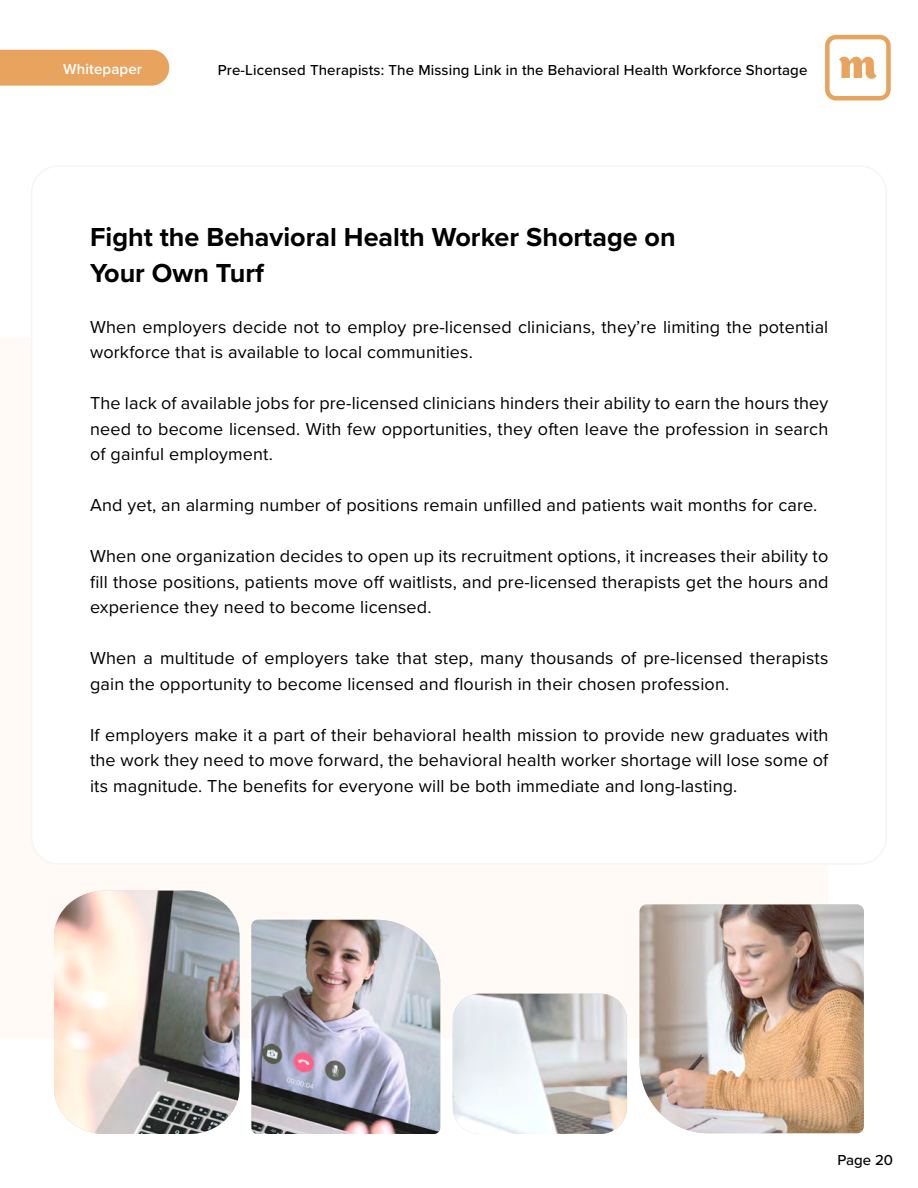
<style>
.page{position:relative;width:918px;height:1188px;background:#fff}
.page>*{position:absolute;margin:0;border:0;box-sizing:border-box;transform-origin:0 0}
.t1{font:700 27px/36px "Proxima Nova";color:#000}
.t2{font:18px/25.5px "Proxima Nova";letter-spacing:.01em;color:#000;text-align:justify}
.t3{font:500 15px "Proxima Nova";letter-spacing:.01em;color:#000}
.t4{font:600 15px "Proxima Nova";letter-spacing:.01em;color:#fff}
</style>
<div class="page">
<svg style="left:825px;top:35px;width:66px;height:66px"></svg>
<div style="left:0;top:50px;width:169px;height:36px;background:#e8a35e"></div>
<img style="left:54px;top:891px;width:386px;height:243px">
<img style="left:453px;top:905px;width:411px;height:229px">
<p class="t4" style="left:63px;top:57px;width:80px">Whitepaper</p>
<p class="t3" style="left:218px;top:58px;width:591px">Pre-Licensed Therapists: The Missing Link in the Behavioral Health Workforce Shortage</p>
<h1 class="t1" style="left:90px;top:218px;width:587px">Fight the Behavioral Health Worker Shortage on<br>Your Own Turf</h1>
<p class="t2" style="left:90px;top:313px;width:740px">When employers decide not to employ pre-licensed clinicians, they’re limiting the potential workforce that is available to local communities.</p>
<p class="t2" style="left:90px;top:390px;width:740px">The lack of available jobs for pre-licensed clinicians hinders their ability to earn the hours they need to become licensed. With few opportunities, they often leave the profession in search of gainful employment.</p>
<p class="t2" style="left:90px;top:492px;width:729px">And yet, an alarming number of positions remain unfilled and patients wait months for care.</p>
<p class="t2" style="left:90px;top:543px;width:740px">When one organization decides to open up its recruitment options, it increases their ability to fill those positions, patients move off waitlists, and pre-licensed therapists get the hours and experience they need to become licensed.</p>
<p class="t2" style="left:90px;top:645px;width:740px">When a multitude of employers take that step, many thousands of pre-licensed therapists gain the opportunity to become licensed and flourish in their chosen profession.</p>
<p class="t2" style="left:90px;top:721px;width:740px">If employers make it a part of their behavioral health mission to provide new graduates with the work they need to move forward, the behavioral health worker shortage will lose some of its magnitude. The benefits for everyone will be both immediate and long-lasting.</p>
<p class="t3" style="left:838px;top:1149px;width:57px">Page 20</p>
</div>
